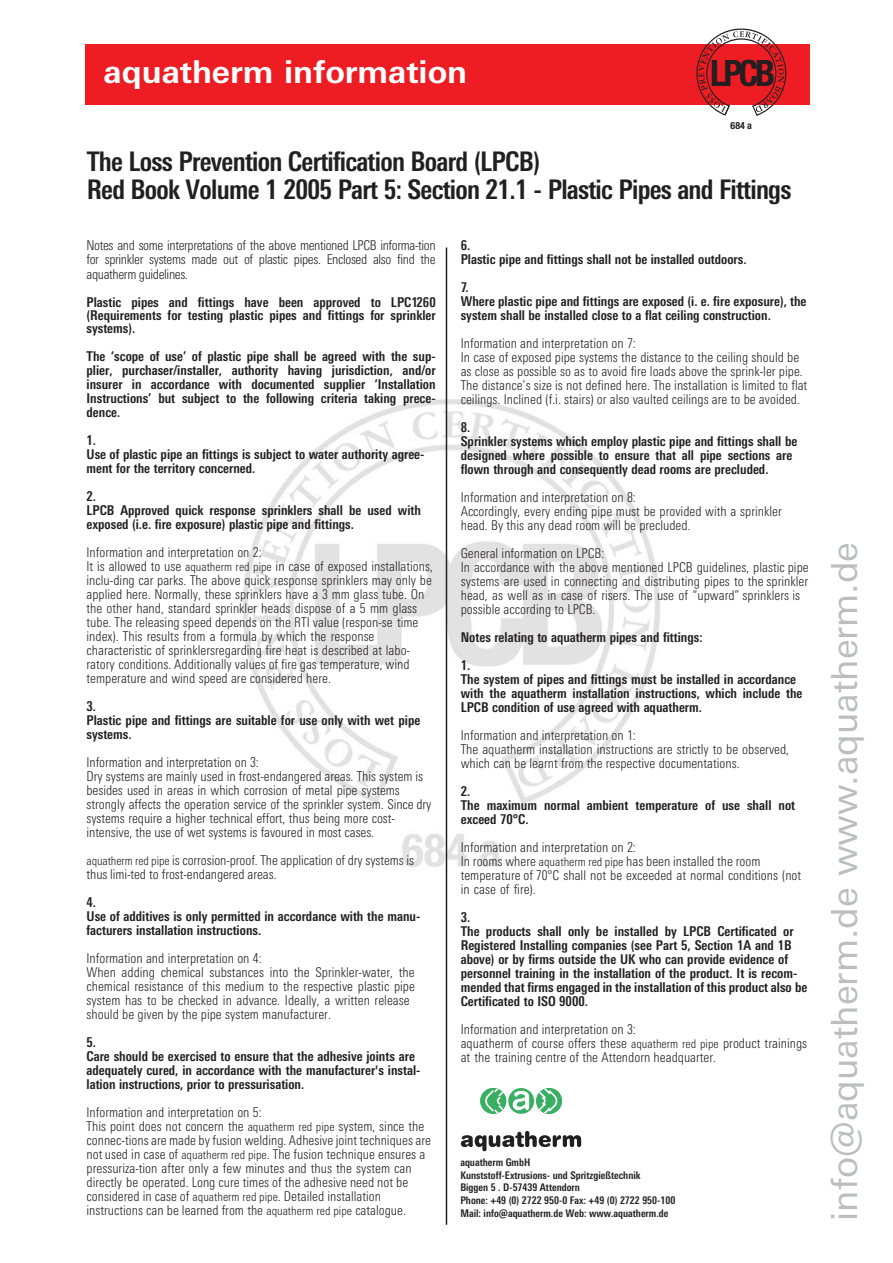
<style>
.page{position:relative;width:893px;height:1263px;background:#fff}
.page>*{position:absolute;margin:0;border:0;box-sizing:border-box;transform-origin:0 0}
.t1{font:700 condensed 36.3px "Helvetica Neue";color:#231f20}
.t2{font:36px "Univers Next Pro";color:#bcbdc0}
.t3{font:700 31.5px "Univers Next Pro";color:#fff}
.t4{font:700 condensed 27px/28.5px "Univers Next Pro";letter-spacing:-.03em;color:#231f20}
.t5{font:300 condensed 13.5px/14px "Univers Next Pro";color:#231f20}
.t6{font:700 condensed 13.5px/14.1px "Univers Next Pro";color:#231f20}
.t7{font:700 condensed 10.5px/12.6px "Univers Next Pro";color:#231f20}
.t8{font:700 condensed 9.9px "Helvetica Neue";color:#231f20}
.s1{font-size:12px}
</style>
<div class="page">
<img style="left:242px;top:396px;width:418px;height:483px">
<div style="left:85px;top:44px;width:724px;height:61px;background:#ee1d23"></div>
<hr style="left:446px;top:248px;width:1px;height:977px;background:#231f20">
<svg style="left:696px;top:28px;width:91px;height:88px"></svg>
<svg style="left:461px;top:1131px;width:120px;height:20px"></svg>
<div style="left:480px;top:1088px;width:26px;height:26px;background:#38af61;border-radius:50%"></div>
<svg style="left:484px;top:1088px;width:20px;height:26px"></svg>
<svg style="left:508px;top:1088px;width:26px;height:26px"></svg>
<div style="left:536px;top:1088px;width:26px;height:26px;background:#38af61;border-radius:50%"></div>
<svg style="left:538px;top:1088px;width:20px;height:26px"></svg>
<svg style="left:511px;top:1090px;width:20px;height:21px"></svg>
<h3 class="t3" style="left:104px;top:53px;width:365px">aquatherm information</h3>
<h1 class="t1" style="left:710px;top:51px;width:67px">LPCB</h1>
<p class="t8" style="left:731px;top:120px;width:23px">684 a</p>
<h3 class="t4" style="left:87px;top:147px;width:706px">The Loss Prevention Certification Board (LPCB)<br>Red Book Volume 1 2005 Part 5: Section 21.1 - Plastic Pipes and Fittings</h3>
<p class="t5" style="left:87px;top:239px;width:351px;text-align:justify">Notes and some interpretations of the above mentioned LPCB informa-tion for sprinkler systems made out of plastic pipes. Enclosed also find the aquatherm guidelines.</p>
<p class="t6" style="left:87px;top:295px;width:351px;line-height:13.4px;text-align:justify">Plastic pipes and fittings have been approved to LPC1260 (Requirements for testing plastic pipes and fittings for sprinkler systems).</p>
<p class="t6" style="left:87px;top:349px;width:351px;text-align:justify">The ‘scope of use’ of plastic pipe shall be agreed with the sup&shy;plier, purchaser/installer, authority having jurisdiction, and/or insurer in accordance with documented supplier ‘Installation Instructions’ but subject to the following criteria taking prece&shy;dence.</p>
<p class="t6" style="left:87px;top:433px;width:339px">1.<br>Use of plastic pipe an fittings is subject to water authority agree&shy;ment for the territory concerned.</p>
<p class="t6" style="left:87px;top:489px;width:336px">2.<br>LPCB Approved quick response sprinklers shall be used with exposed (i.e. fire exposure) plastic pipe and fittings.</p>
<p class="t5" style="left:87px;top:545px;width:348px">Information and interpretation on 2:<br>It is allowed to use <span class="s1">aquatherm red pipe</span> in case of exposed installations, inclu-ding car parks. The above quick response sprinklers may only be applied here. Normally, these sprinklers have a 3 mm glass tube. On the other hand, standard sprinkler heads dispose of a 5 mm glass tube. The releasing speed depends on the RTI value (respon-se time index). This results from a formula by which the response characteristic of sprinklersregarding fire heat is described at labo&shy;ratory conditions. Additionally values of fire gas temperature, wind temperature and wind speed are considered here.</p>
<p class="t6" style="left:87px;top:699px;width:335px">3.<br>Plastic pipe and fittings are suitable for use only with wet pipe systems.</p>
<p class="t5" style="left:87px;top:755px;width:346px">Information and interpretation on 3:<br>Dry systems are mainly used in frost-endangered areas. This system is besides used in areas in which corrosion of metal pipe systems strongly affects the operation service of the sprinkler system. Since dry systems require a higher technical effort, thus being more cost&shy;intensive, the use of wet systems is favoured in most cases.</p>
<p class="t5" style="left:87px;top:853px;width:329px"><span class="s1">aquatherm red pipe</span> is corrosion-proof. The application of dry systems is thus limi-ted to frost-endangered areas.</p>
<p class="t6" style="left:87px;top:895px;width:335px">4.<br>Use of additives is only permitted in accordance with the manu&shy;facturers installation instructions.</p>
<p class="t5" style="left:87px;top:951px;width:330px">Information and interpretation on 4:<br>When adding chemical substances into the Sprinkler-water, the chemical resistance of this medium to the respective plastic pipe system has to be checked in advance. Ideally, a written release should be given by the pipe system manufacturer.</p>
<p class="t6" style="left:87px;top:1035px;width:335px">5.<br>Care should be exercised to ensure that the adhesive joints are adequately cured, in accordance with the manufacturer's instal&shy;lation instructions, prior to pressurisation.</p>
<p class="t5" style="left:87px;top:1105px;width:346px">Information and interpretation on 5:<br>This point does not concern the <span class="s1">aquatherm red pipe</span> system, since the connec-tions are made by fusion welding. Adhesive joint techniques are not used in case of <span class="s1">aquatherm red pipe</span>. The fusion technique ensures a pressuriza-tion after only a few minutes and thus the system can directly be operated. Long cure times of the adhesive need not be considered in case of <span class="s1">aquatherm red pipe</span>. Detailed installation instructions can be learned from the <span class="s1">aquatherm red pipe</span> catalogue.</p>
<p class="t6" style="left:461px;top:239px;width:287px">6.<br>Plastic pipe and fittings shall not be installed outdoors.</p>
<p class="t6" style="left:461px;top:280px;width:347px">7.<br>Where plastic pipe and fittings are exposed (i. e. fire exposure), the system shall be installed close to a flat ceiling construction.</p>
<p class="t5" style="left:461px;top:336px;width:348px">Information and interpretation on 7:<br>In case of exposed pipe systems the distance to the ceiling should be as close as possible so as to avoid fire loads above the sprink-ler pipe.<br>The distance’s size is not defined here. The installation is limited to flat ceilings. Inclined (f.i. stairs) or also vaulted ceilings are to be avoided.</p>
<p class="t6" style="left:461px;top:420px;width:338px">8.<br>Sprinkler systems which employ plastic pipe and fittings shall be designed where possible to ensure that all pipe sections are flown through and consequently dead rooms are precluded.</p>
<p class="t5" style="left:461px;top:490px;width:323px">Information and interpretation on 8:<br>Accordingly, every ending pipe must be provided with a sprinkler head. By this any dead room will be precluded.</p>
<p class="t5" style="left:461px;top:546px;width:349px">General information on LPCB:<br>In accordance with the above mentioned LPCB guidelines, plastic pipe systems are used in connecting and distributing pipes to the sprinkler head, as well as in case of risers. The use of “upward” sprinklers is possible according to LPCB.</p>
<p class="t6" style="left:461px;top:623px;width:243px;line-height:27.9px">Notes relating to aquatherm pipes and fittings:<br>1.</p>
<p class="t6" style="left:461px;top:672px;width:343px">The system of pipes and fittings must be installed in accordance with the aquatherm installation instructions, which include the<br>LPCB condition of use agreed with aquatherm.</p>
<p class="t5" style="left:461px;top:728px;width:330px">Information and interpretation on 1:<br>The aquatherm installation instructions are strictly to be observed, which can be learnt from the respective documentations.</p>
<p class="t6" style="left:461px;top:784px;width:336px">2.<br>The maximum normal ambient temperature of use shall not exceed 70°C.</p>
<p class="t5" style="left:461px;top:840px;width:342px">Information and interpretation on 2:<br>In rooms where <span class="s1">aquatherm red pipe</span> has been installed the room temperature of 70°C shall not be exceeded at normal conditions (not in case of fire).</p>
<p class="t6" style="left:461px;top:910px;width:348px">3.<br>The products shall only be installed by LPCB Certificated or Registered Installing companies (see Part 5, Section 1A and 1B above) or by firms outside the UK who can provide evidence of personnel training in the installation of the product. It is recom&shy;mended that firms engaged in the installation of this product also be Certificated to ISO 9000.</p>
<p class="t5" style="left:461px;top:1022px;width:348px">Information and interpretation on 3:<br>aquatherm of course offers these <span class="s1">aquatherm red pipe</span> product trainings at the training centre of the Attendorn headquarter.</p>
<p class="t7" style="left:460px;top:1156px;width:217px">aquatherm GmbH<br>Kunststoff-Extrusions- und Spritzgießtechnik<br>Biggen 5 . D-57439 Attendorn<br>Phone: +49 (0) 2722 950-0 Fax: +49 (0) 2722 950-100<br>Mail: info@aquatherm.de Web: www.aquatherm.de</p>
<h2 class="t2" style="left:824px;top:1221px;width:680px;rotate:-90deg">info@aquatherm.de www.aquatherm.de</h2>
</div>
